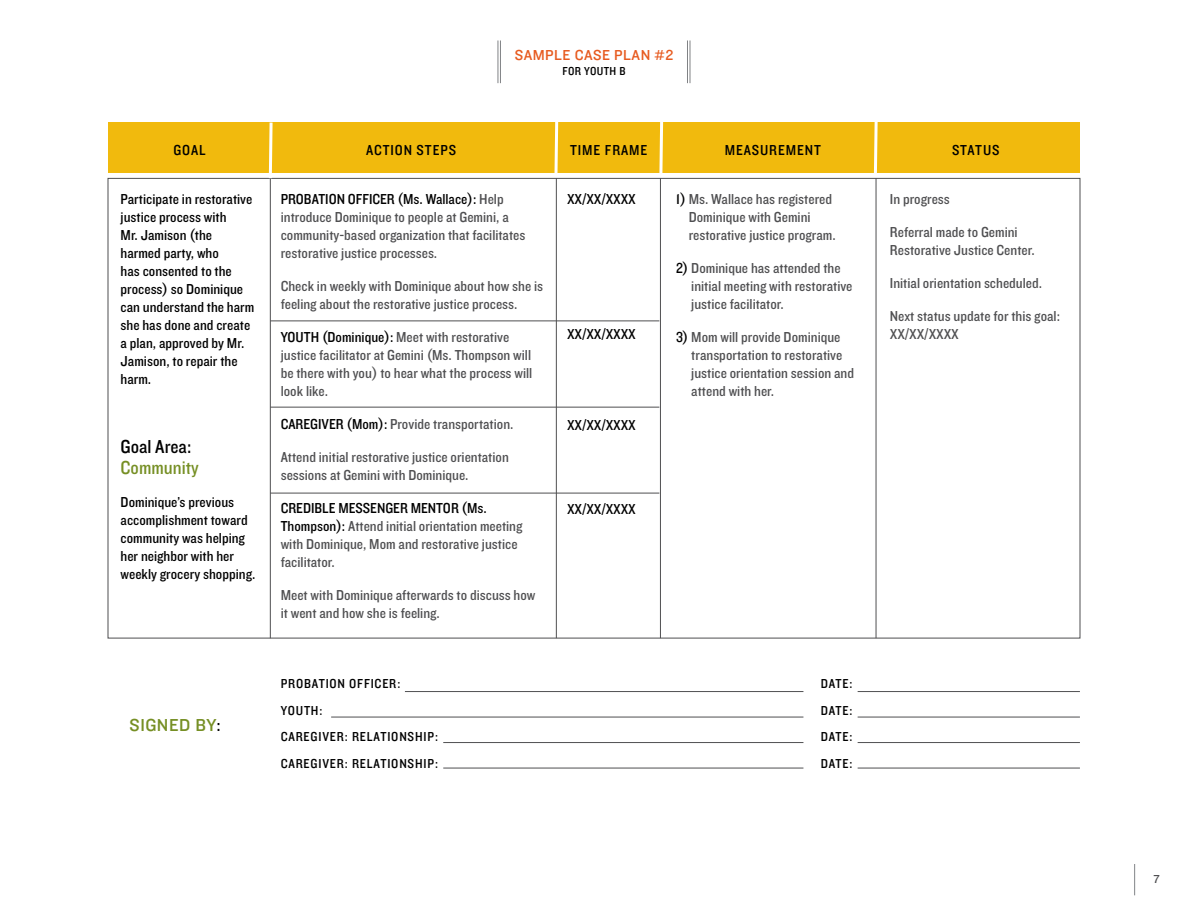
<style>
.page{position:relative;width:1188px;height:918px;background:#fff}
.page>*{position:absolute;margin:0;border:0;box-sizing:border-box;transform-origin:0 0}
.t1{font:19.5px "Knockout HTF30 Junior Welterwt";color:#000}
.t2{font:19.5px "Knockout HTF30 Junior Welterwt";color:#768f24}
.t3{font:18px "Knockout HTF31 Junior Middlewt";letter-spacing:.03em;color:#768f24}
.t4{font:15px/18px "Knockout HTF30 Junior Welterwt";color:#4f4f51}
.t5{font:15px/18px "Knockout HTF30 Junior Welterwt";color:#000}
.t6{font:15px "Knockout HTF30 Junior Welterwt";letter-spacing:.06em;color:#000}
.t7{font:15px "Knockout HTF31 Junior Middlewt";letter-spacing:.03em;color:#e75b20}
.t8{font:13.5px "Knockout HTF30 Junior Welterwt";letter-spacing:.06em;color:#000}
.t9{font:12px "Knockout HTF30 Junior Welterwt";letter-spacing:.03em;color:#000}
.t10{font:12px "Knockout HTF31 Junior Middlewt";color:#4f4f51}
.s1{color:#000}
</style>
<div class="page">
<hr style="left:1134px;top:864px;width:1px;height:31px;background:#939598">
<hr style="left:270px;top:178px;width:1px;height:460px;background:#4f4f51">
<hr style="left:556px;top:178px;width:1px;height:460px;background:#4f4f51">
<hr style="left:660px;top:178px;width:1px;height:460px;background:#4f4f51">
<hr style="left:876px;top:178px;width:1px;height:460px;background:#4f4f51">
<hr style="left:270px;top:321px;width:389px;height:1px;background:#4f4f51">
<hr style="left:270px;top:407px;width:389px;height:1px;background:#4f4f51">
<hr style="left:270px;top:493px;width:389px;height:1px;background:#4f4f51">
<hr style="left:405px;top:691px;width:398px;height:1px;background:#4f4f51">
<hr style="left:331px;top:717px;width:472px;height:1px;background:#4f4f51">
<hr style="left:443px;top:742px;width:360px;height:1px;background:#4f4f51">
<hr style="left:443px;top:768px;width:360px;height:1px;background:#4f4f51">
<hr style="left:858px;top:691px;width:222px;height:1px;background:#4f4f51">
<hr style="left:858px;top:717px;width:222px;height:1px;background:#4f4f51">
<hr style="left:858px;top:742px;width:222px;height:1px;background:#4f4f51">
<hr style="left:858px;top:768px;width:222px;height:1px;background:#4f4f51">
<hr style="left:687px;top:40px;width:1px;height:43px;background:#808285">
<hr style="left:690px;top:40px;width:1px;height:43px;background:#808285">
<hr style="left:498px;top:40px;width:1px;height:43px;background:#808285">
<hr style="left:500px;top:40px;width:1px;height:43px;background:#808285">
<div style="left:108px;top:122px;width:972px;height:51px;background:#f1ba0d"></div>
<svg style="left:267px;top:122px;width:7px;height:59px"></svg>
<svg style="left:553px;top:122px;width:7px;height:56px"></svg>
<svg style="left:658px;top:122px;width:7px;height:56px"></svg>
<svg style="left:872px;top:122px;width:7px;height:56px"></svg>
<p class="t7" style="left:515px;top:47px;width:160px">SAMPLE CASE PLAN #2</p>
<p class="t9" style="left:563px;top:65px;width:64px">FOR YOUTH B</p>
<p class="t5" style="left:173px;top:142px;width:34px">GOAL</p>
<p class="t6" style="left:366px;top:142px;width:92px">ACTION STEPS</p>
<p class="t6" style="left:570px;top:142px;width:79px">TIME FRAME</p>
<p class="t6" style="left:725px;top:142px;width:98px">MEASUREMENT</p>
<p class="t5" style="left:952px;top:142px;width:49px">STATUS</p>
<p class="t5" style="left:121px;top:190px;width:135px">Participate in restorative justice process with<br>Mr. Jamison (the harmed party, who<br>has consented to the process) so Dominique can understand the harm she has done and create a plan, approved by Mr.<br>Jamison, to repair the harm.</p>
<h1 class="t1" style="left:121px;top:436px;width:72px">Goal Area:</h1>
<h1 class="t2" style="left:121px;top:457px;width:80px">Community</h1>
<p class="t5" style="left:121px;top:494px;width:136px">Dominique’s previous accomplishment toward community was helping her neighbor with her weekly grocery shopping.</p>
<p class="t3" style="left:130px;top:716px;width:93px">SIGNED BY<span class="s1">:</span></p>
<p class="t4" style="left:281px;top:190px;width:246px"><span class="s1">PROBATION OFFICER (Ms. Wallace):</span> Help introduce Dominique to people at Gemini, a community-based organization that facilitates restorative justice processes.</p>
<p class="t4" style="left:281px;top:277px;width:264px">Check in weekly with Dominique about how she is feeling about the restorative justice process.</p>
<p class="t4" style="left:281px;top:329px;width:253px"><span class="s1">YOUTH (Dominique):</span> Meet with restorative justice facilitator at Gemini (Ms. Thompson will be there with you) to hear what the process will look like.</p>
<p class="t4" style="left:281px;top:416px;width:234px"><span class="s1">CAREGIVER (Mom):</span> Provide transportation.</p>
<p class="t4" style="left:281px;top:449px;width:230px">Attend initial restorative justice orientation sessions at Gemini with Dominique.</p>
<p class="t4" style="left:281px;top:500px;width:243px"><span class="s1">CREDIBLE MESSENGER MENTOR (Ms.<br>Thompson):</span> Attend initial orientation meeting with Dominique, Mom and restorative justice facilitator.</p>
<p class="t4" style="left:281px;top:587px;width:256px">Meet with Dominique afterwards to discuss how it went and how she is feeling.</p>
<p class="t5" style="left:567px;top:190px;width:70px">XX/XX/XXXX</p>
<p class="t5" style="left:567px;top:326px;width:70px">XX/XX/XXXX</p>
<p class="t5" style="left:567px;top:417px;width:70px">XX/XX/XXXX</p>
<p class="t5" style="left:567px;top:501px;width:70px">XX/XX/XXXX</p>
<p class="t4" style="left:689px;top:190px;width:149px;text-indent:-13px"><span class="s1">1)</span> Ms. Wallace has registered<br>Dominique with Gemini restorative justice program.</p>
<p class="t4" style="left:691px;top:259px;width:163px;text-indent:-15px"><span class="s1">2)</span> Dominique has attended the initial meeting with restorative justice facilitator.</p>
<p class="t4" style="left:691px;top:329px;width:164px;text-indent:-15px"><span class="s1">3)</span> Mom will provide Dominique transportation to restorative justice orientation session and attend with her.</p>
<p class="t8" style="left:281px;top:677px;width:121px">PROBATION OFFICER:</p>
<p class="t8" style="left:821px;top:677px;width:33px">DATE:</p>
<p class="t8" style="left:281px;top:703px;width:43px">YOUTH:</p>
<p class="t8" style="left:821px;top:703px;width:33px">DATE:</p>
<p class="t8" style="left:281px;top:730px;width:159px">CAREGIVER: RELATIONSHIP:</p>
<p class="t8" style="left:821px;top:730px;width:33px">DATE:</p>
<p class="t8" style="left:281px;top:756px;width:159px">CAREGIVER: RELATIONSHIP:</p>
<p class="t8" style="left:821px;top:756px;width:33px">DATE:</p>
<p class="t4" style="left:890px;top:190px;width:61px">In progress</p>
<p class="t4" style="left:890px;top:223px;width:146px">Referral made to Gemini<br>Restorative Justice Center.</p>
<p class="t4" style="left:890px;top:275px;width:154px">Initial orientation scheduled.</p>
<p class="t4" style="left:890px;top:308px;width:172px">Next status update for this goal:<br>XX/XX/XXXX</p>
<p class="t10" style="left:1154px;top:872px;width:8px">7</p>
</div>
